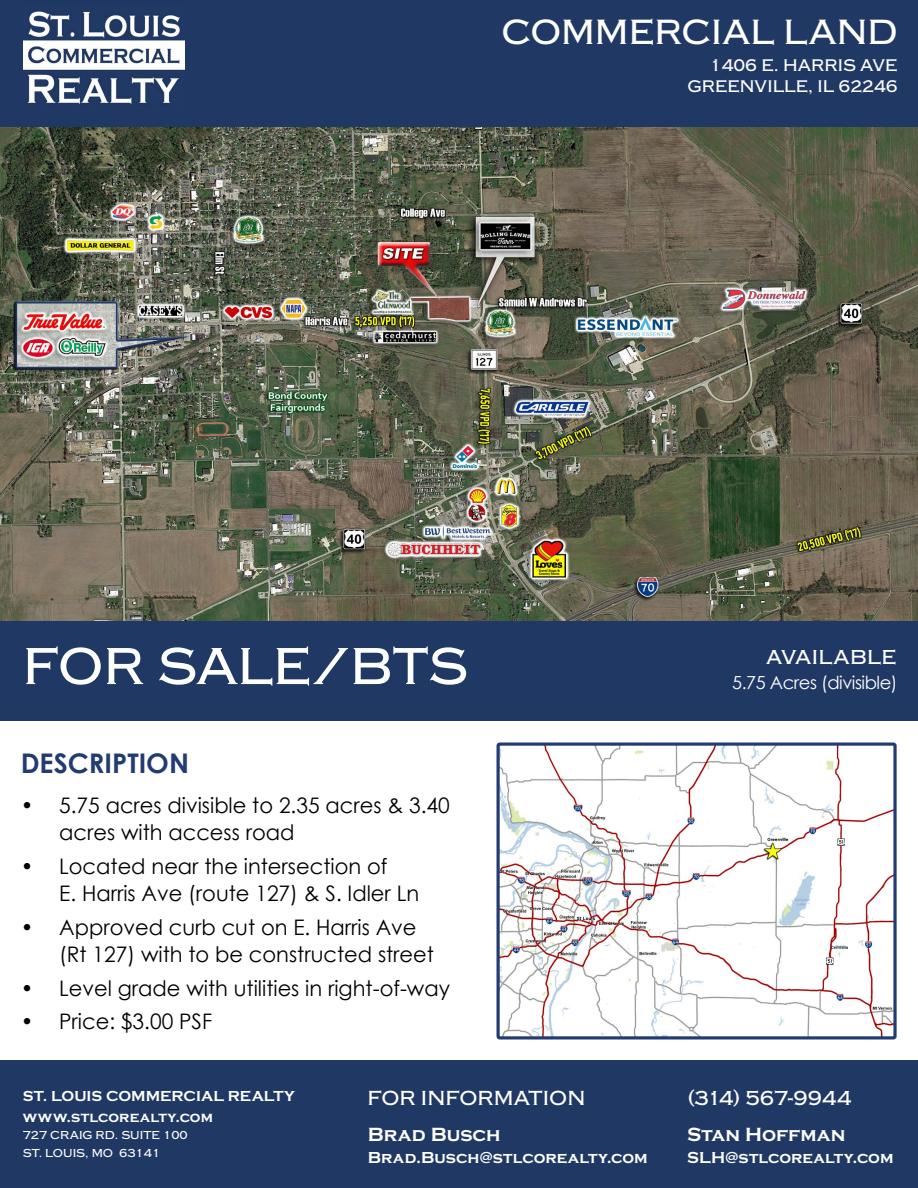
<style>
.page{position:relative;width:918px;height:1188px;background:#fff}
.page>*{position:absolute;margin:0;border:0;box-sizing:border-box;transform-origin:0 0}
.t1{font:500 54px "Copperplate";color:#fff}
.t2{font:500 36.45px "Copperplate";color:#fff}
.t3{font:700 27px "Century Gothic";color:#223b73}
.t4{font:21.45px/27px "Century Gothic";color:#000}
.t5{font:500 21.15px "Copperplate";color:#fff}
.t6{font:500 21px "Copperplate";letter-spacing:.01em;color:#fff}
.t7{font:700 19.8px "Copperplate";letter-spacing:.005em;color:#fff}
.t8{font:18px "Century Gothic";letter-spacing:-.025em;color:#fff}
.t9{font:500 17.55px/21px "Copperplate";color:#fff;text-align:right}
.t10{font:700 16.5px "Copperplate";letter-spacing:.01em;color:#fff}
.t11{font:700 15px "Copperplate";color:#fff}
.t12{font:500 12px/17.5px "Copperplate";color:#fff}
</style>
<div class="page">
<div style="left:0;top:614px;width:918px;height:106px;background:#203864"></div>
<div style="left:0;top:0;width:918px;height:128px;background:#203864"></div>
<img style="left:24px;top:11px;width:160px;height:93px">
<div style="left:0;top:1060px;width:918px;height:128px;background:#203864"></div>
<img style="left:501px;top:747px;width:392px;height:289px">
<div style="left:497px;top:743px;width:400px;height:297px;border:3px solid #223b73;border-radius:2px"></div>
<img style="left:0;top:128px;width:918px;height:493px">
<h2 class="t2" style="left:501px;top:12px;width:398px">COMMERCIAL LAND</h2>
<p class="t9" style="left:688px;top:55px;width:212px">1406 E. HARRIS AVE<br>GREENVILLE, IL 62246</p>
<h1 class="t1" style="left:23px;top:637px;width:447px">FOR SALE/BTS</h1>
<p class="t3" style="left:21px;top:743px;width:170px">DESCRIPTION</p>
<p class="t4" style="left:59px;top:792px;width:392px;text-indent:-38px">• 5.75 acres divisible to 2.35 acres &amp; 3.40 acres with access road</p>
<p class="t4" style="left:59px;top:853px;width:362px;text-indent:-38px">• Located near the intersection of<br>E. Harris Ave (route 127) &amp; S. Idler Ln</p>
<p class="t4" style="left:59px;top:913px;width:376px;text-indent:-38px">• Approved curb cut on E. Harris Ave (Rt 127) with to be constructed street</p>
<p class="t4" style="left:21px;top:974px;width:431px">• Level grade with utilities in right-of-way</p>
<p class="t4" style="left:21px;top:1008px;width:193px">• Price: $3.00 PSF</p>
<p class="t6" style="left:766px;top:646px;width:132px">AVAILABLE</p>
<p class="t8" style="left:732px;top:670px;width:167px">5.75 Acres (divisible)</p>
<p class="t11" style="left:23px;top:1087px;width:274px">ST. LOUIS COMMERCIAL REALTY</p>
<p class="t5" style="left:368px;top:1087px;width:219px">FOR INFORMATION</p>
<p class="t6" style="left:688px;top:1087px;width:165px">(314) 567-9944</p>
<p class="t11" style="left:23px;top:1108px;width:192px">www.stlcorealty.com</p>
<p class="t12" style="left:23px;top:1127px;width:167px">727 CRAIG RD. SUITE 100<br>ST. LOUIS, MO 63141</p>
<p class="t7" style="left:687px;top:1124px;width:160px">Stan Hoffman</p>
<p class="t10" style="left:687px;top:1148px;width:208px">SLH@stlcorealty.com</p>
<p class="t7" style="left:368px;top:1124px;width:134px">Brad Busch</p>
<p class="t10" style="left:368px;top:1148px;width:282px">Brad.Busch@stlcorealty.com</p>
</div>
